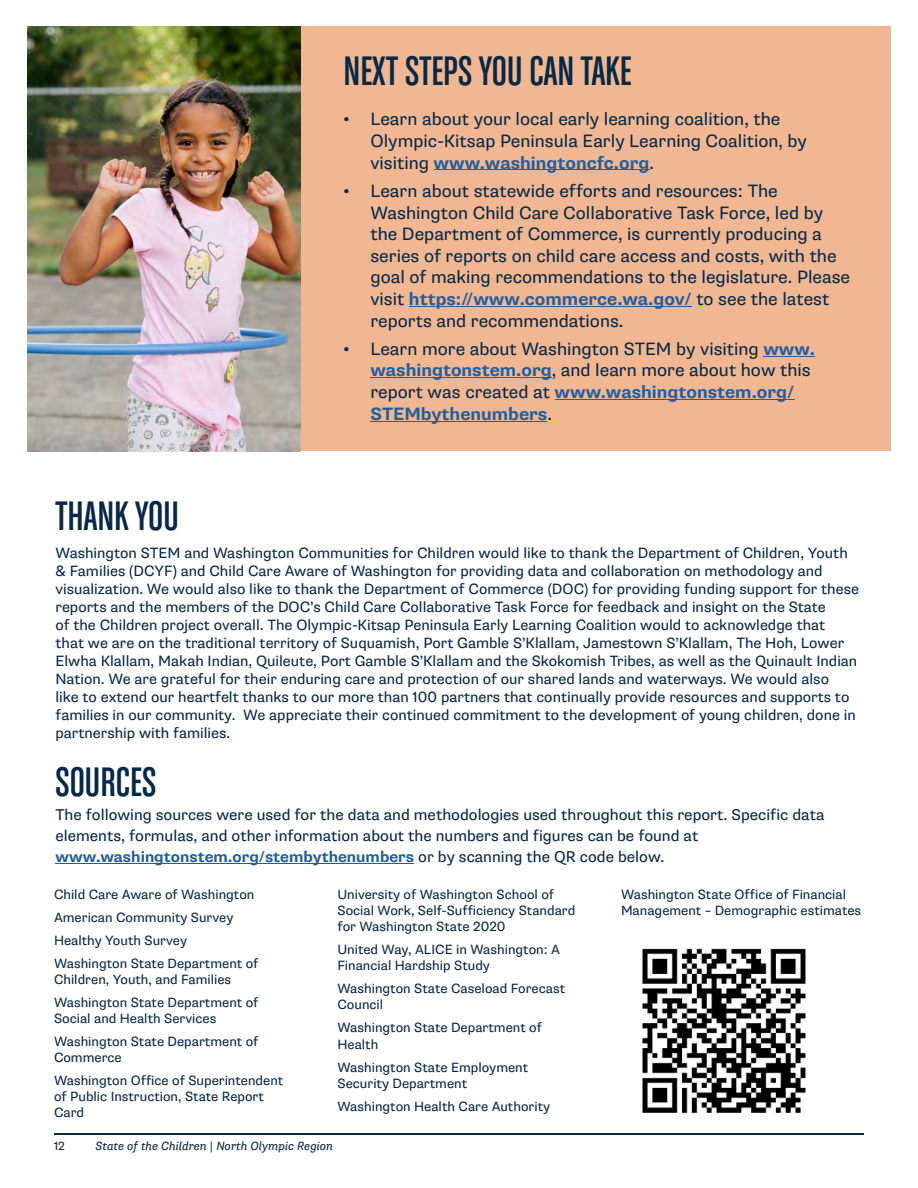
<style>
.page{position:relative;width:918px;height:1188px;background:#fff}
.page>*{position:absolute;margin:0;border:0;box-sizing:border-box;transform-origin:0 0}
.t1{font:43.5px "Chalet Comprime Cologne Sixty";color:#072847}
.t2{font:18px/21.6px "Supria Sans";color:#072847}
.t3{font:15.75px/21px "Supria Sans";color:#072847}
.t4{font:15px/18px "Supria Sans";color:#072847}
.t5{font:13.5px/16.2px "Supria Sans";color:#072847}
.t6{font:italic 12px "Supria Sans";color:#072847}
.t7{font:12px "Supria Sans";color:#072847}
.s1{font-weight:700;color:#215e9e}
</style>
<div class="page">
<hr style="left:56px;top:863px;width:358px;height:1px;background:#215e9e">
<div style="left:27px;top:26px;width:864px;height:425px;background:#f1b792"></div>
<hr style="left:434px;top:170px;width:215px;height:1px;background:#215e9e">
<hr style="left:409px;top:306px;width:283px;height:1px;background:#215e9e">
<hr style="left:763px;top:356px;width:52px;height:1px;background:#215e9e">
<hr style="left:370px;top:378px;width:182px;height:1px;background:#215e9e">
<hr style="left:555px;top:399px;width:239px;height:1px;background:#215e9e">
<hr style="left:370px;top:421px;width:177px;height:1px;background:#215e9e">
<img style="left:27px;top:26px;width:273px;height:425px">
<hr style="left:54px;top:1133px;width:810px;height:1px;background:#072847">
<img style="left:642px;top:948px;width:164px;height:165px">
<h1 class="t1" style="left:343px;top:47px;width:290px">NEXT STEPS YOU CAN TAKE</h1>
<p class="t2" style="left:370px;top:109px;width:438px;text-indent:-27px">• Learn about your local early learning coalition, the<br>Olympic-Kitsap Peninsula Early Learning Coalition, by visiting <span class="s1">www.washingtoncfc.org</span>.</p>
<p class="t2" style="left:370px;top:180px;width:481px;text-indent:-27px">• Learn about statewide efforts and resources: The Washington Child Care Collaborative Task Force, led by the Department of Commerce, is currently producing a series of reports on child care access and costs, with the goal of making recommendations to the legislature. Please visit <span class="s1">https://www.commerce.wa.gov/</span> to see the latest reports and recommendations.</p>
<p class="t2" style="left:370px;top:338px;width:446px;text-indent:-27px">• Learn more about Washington STEM by visiting <span class="s1">www. washingtonstem.org</span>, and learn more about how this report was created at <span class="s1">www.washingtonstem.org/ STEMbythenumbers</span>.</p>
<h1 class="t1" style="left:56px;top:492px;width:125px">THANK YOU</h1>
<p class="t4" style="left:56px;top:544px;width:805px">Washington STEM and Washington Communities for Children would like to thank the Department of Children, Youth &amp; Families (DCYF) and Child Care Aware of Washington for providing data and collaboration on methodology and visualization. We would also like to thank the Department of Commerce (DOC) for providing funding support for these reports and the members of the DOC’s Child Care Collaborative Task Force for feedback and insight on the State<br>of the Children project overall. The Olympic-Kitsap Peninsula Early Learning Coalition would to acknowledge that<br>that we are on the traditional territory of Suquamish, Port Gamble S’Klallam, Jamestown S’Klallam, The Hoh, Lower Elwha Klallam, Makah Indian, Quileute, Port Gamble S’Klallam and the Skokomish Tribes, as well as the Quinault Indian Nation. We are grateful for their enduring care and protection of our shared lands and waterways. We would also<br>like to extend our heartfelt thanks to our more than 100 partners that continually provide resources and supports to families in our community. We appreciate their continued commitment to the development of young children, done in partnership with families.</p>
<h1 class="t1" style="left:56px;top:758px;width:102px">SOURCES</h1>
<p class="t3" style="left:56px;top:804px;width:770px">The following sources were used for the data and methodologies used throughout this report. Specific data elements, formulas, and other information about the numbers and figures can be found at <span class="s1">www.washingtonstem.org/stembythenumbers</span> or by scanning the QR code below.</p>
<p class="t5" style="left:54px;top:883px;width:206px;line-height:23px">Child Care Aware of Washington<br>American Community Survey<br>Healthy Youth Survey<br>Washington State Department of</p>
<p class="t5" style="left:54px;top:968px;width:206px;line-height:23px">Children, Youth, and Families<br>Washington State Department of</p>
<p class="t5" style="left:54px;top:1007px;width:206px;line-height:23px">Social and Health Services<br>Washington State Department of</p>
<p class="t5" style="left:54px;top:1046px;width:231px;line-height:23px">Commerce<br>Washington Office of Superintendent</p>
<p class="t5" style="left:54px;top:1089px;width:211px">of Public Instruction, State Report<br>Card</p>
<p class="t5" style="left:621px;top:886px;width:242px">Washington State Office of Financial<br>Management – Demographic estimates</p>
<p class="t5" style="left:338px;top:886px;width:239px">University of Washington School of<br>Social Work, Self-Sufficiency Standard for Washington State 2020</p>
<p class="t5" style="left:338px;top:942px;width:224px">United Way, ALICE in Washington: A<br>Financial Hardship Study</p>
<p class="t5" style="left:338px;top:981px;width:229px">Washington State Caseload Forecast<br>Council</p>
<p class="t5" style="left:338px;top:1020px;width:206px">Washington State Department of<br>Health</p>
<p class="t5" style="left:338px;top:1059px;width:192px">Washington State Employment<br>Security Department</p>
<p class="t5" style="left:338px;top:1098px;width:214px">Washington Health Care Authority</p>
<p class="t7" style="left:54px;top:1139px;width:12px">12</p>
<p class="t6" style="left:96px;top:1139px;width:239px">State of the Children | North Olympic Region</p>
</div>
